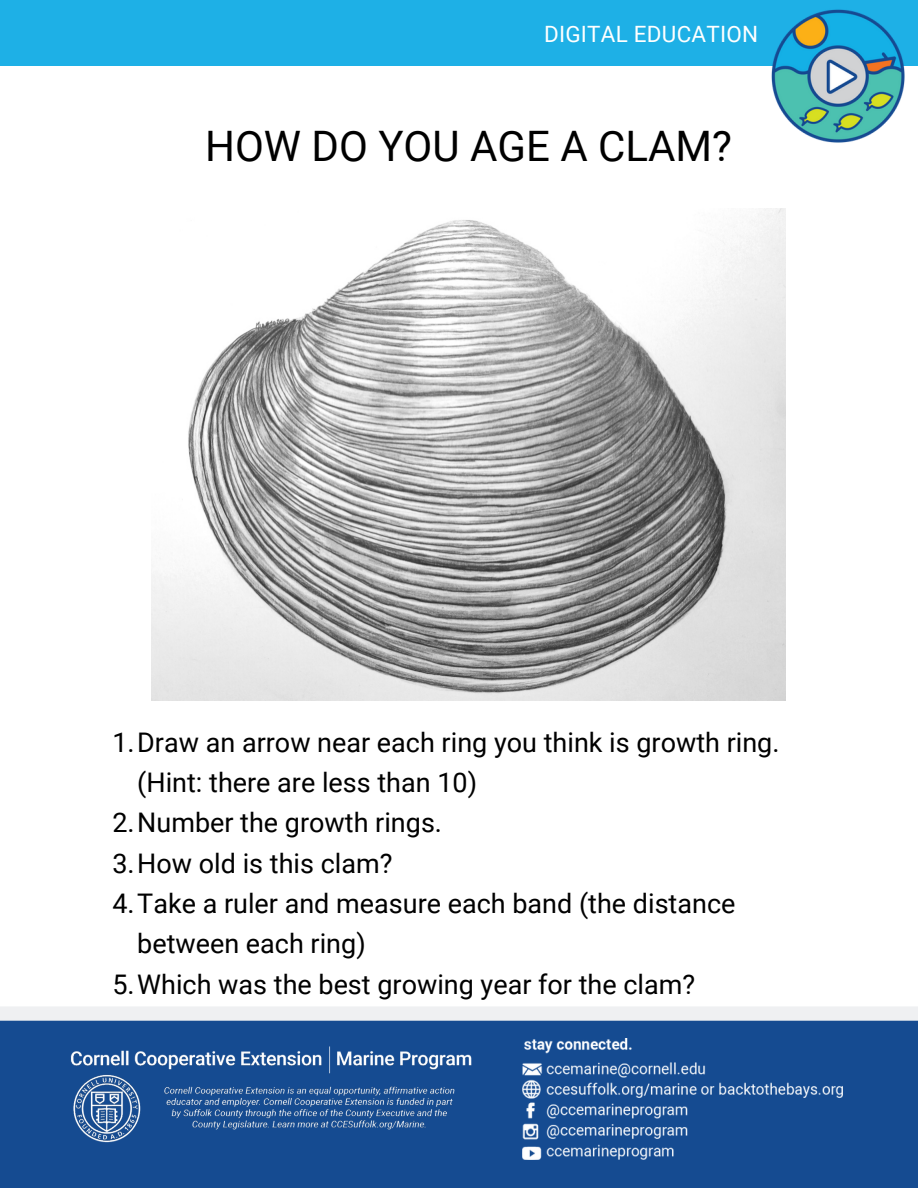
<style>
.page{position:relative;width:918px;height:1188px;background:#fff}
.page>*{position:absolute;margin:0;border:0;box-sizing:border-box;transform-origin:0 0}
.t1{font:42px "Roboto";color:#000}
.t2{font:27px "Roboto";color:#000}
.t3{font:22.5px "Roboto";letter-spacing:.01em;color:#fff}
</style>
<div class="page">
<div style="left:0;top:1013px;width:918px;height:175px;background:#154b91"></div>
<svg style="left:0;top:1007px;width:918px;height:14px"></svg>
<img style="left:70px;top:1046px;width:402px;height:97px">
<img style="left:523px;top:1039px;width:319px;height:120px">
<div style="left:0;top:0;width:918px;height:66px;background:#1eb0e6"></div>
<img style="left:771px;top:9px;width:134px;height:134px">
<img style="left:151px;top:209px;width:635px;height:491px">
<p class="t3" style="left:544px;top:21px;width:216px">DIGITAL EDUCATION</p>
<h1 class="t1" style="left:205px;top:122px;width:528px">HOW DO YOU AGE A CLAM?</h1>
<p class="t2" style="left:112px;top:727px;width:669px">1.Draw an arrow near each ring you think is growth ring.</p>
<p class="t2" style="left:137px;top:767px;width:341px">(Hint: there are less than 10)</p>
<p class="t2" style="left:112px;top:807px;width:331px">2.Number the growth rings.</p>
<p class="t2" style="left:112px;top:848px;width:282px">3.How old is this clam?</p>
<p class="t2" style="left:112px;top:888px;width:625px">4.Take a ruler and measure each band (the distance</p>
<p class="t2" style="left:137px;top:928px;width:230px">between each ring)</p>
<p class="t2" style="left:112px;top:969px;width:584px">5.Which was the best growing year for the clam?</p>
</div>
